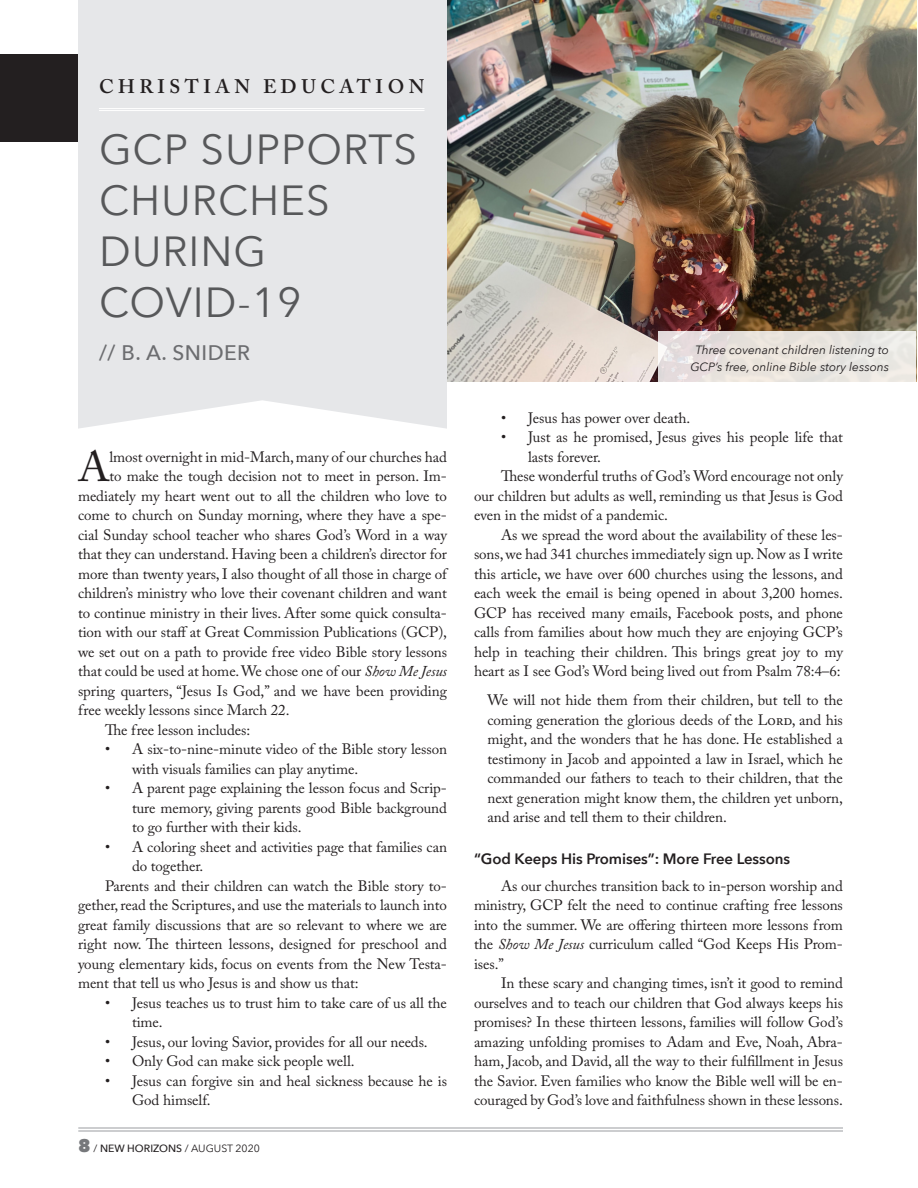
<style>
.page{position:relative;width:918px;height:1188px;background:#fff}
.page>*{position:absolute;margin:0;border:0;box-sizing:border-box;transform-origin:0 0}
.Main_text{font:42.45px "Adobe Caslon Pro";color:#231f20}
.Department_title{font:42px/51px "Avenir Next";letter-spacing:.02em;color:#57585a}
.Department_author{font:500 21px "Avenir Next";letter-spacing:.02em;color:#6c6d70}
.Department_name{font:600 19.5px "Adobe Caslon Pro";letter-spacing:.23em;color:#231f20}
.Main_text-2{font:15px/19.5px "Adobe Caslon Pro";letter-spacing:-.005em;color:#231f20;text-align:justify}
.Main_text_indented_q{font:15px/19.5px "Adobe Caslon Pro";letter-spacing:-.005em;color:#231f20;text-align:justify}
.Main_text_heading{font:600 15px "Avenir Next";letter-spacing:-.005em;color:#231f20}
.Photo_Caption{font:italic 12px/16.5px "Avenir Next";color:#231f20;text-align:center}
.t1{font:10.5px "Avenir Next";color:#231f20}
.s1{font-style:italic}
.s2{font-weight:800;font-size:18px;color:#76787b}
.s3{font-weight:500}
</style>
<div class="page">
<hr style="left:78px;top:1127px;width:765px;height:2px;background:#bcbdc0">
<hr style="left:78px;top:1130px;width:765px;height:2px;background:#bcbdc0">
<div style="left:0;top:54px;width:916px;height:87px;background:#231f20"></div>
<img style="left:447px;top:0;width:469px;height:382px">
<div style="left:78px;top:0;width:369px;height:429px;background:#e6e7e9"></div>
<hr style="left:99px;top:108px;width:325px;height:1px;background:#fff">
<hr style="left:99px;top:110px;width:325px;height:1px;background:#fff">
<div style="left:658px;top:331px;width:258px;height:51px;background:linear-gradient(to right,#e7dedc,#ebeae3)"></div>
<p class="Department_name" style="left:99px;top:75px;width:327px">CHRISTIAN EDUCATION</p>
<p class="Department_title" style="left:99px;top:122px;width:320px">GCP SUPPORTS<br>CHURCHES<br>DURING<br>COVID-19</p>
<p class="Department_author" style="left:99px;top:335px;width:153px">// B. A. SNIDER</p>
<p class="Main_text" style="left:78px;top:442px;width:33px">A</p>
<p class="Main_text-2" style="left:109px;top:447px;width:339px">lmost overnight in mid-March, many of our churches had</p>
<p class="Main_text-2" style="left:109px;top:466px;width:339px">to make the tough decision not to meet in person. Im-</p>
<p class="Main_text-2" style="left:78px;top:486px;width:371px">mediately my heart went out to all the children who love to</p>
<p class="Main_text-2" style="left:78px;top:505px;width:371px">come to church on Sunday morning, where they have a spe-</p>
<p class="Main_text-2" style="left:78px;top:525px;width:371px">cial Sunday school teacher who shares God’s Word in a way</p>
<p class="Main_text-2" style="left:78px;top:544px;width:371px">that they can understand. Having been a children’s director for</p>
<p class="Main_text-2" style="left:78px;top:564px;width:370px">more than twenty years, I also thought of all those in charge of</p>
<p class="Main_text-2" style="left:78px;top:583px;width:370px">children’s ministry who love their covenant children and want</p>
<p class="Main_text-2" style="left:78px;top:603px;width:371px">to continue ministry in their lives. After some quick consulta-</p>
<p class="Main_text-2" style="left:78px;top:622px;width:371px">tion with our staff at Great Commission Publications (GCP),</p>
<p class="Main_text-2" style="left:78px;top:642px;width:371px">we set out on a path to provide free video Bible story lessons</p>
<p class="Main_text-2" style="left:78px;top:661px;width:371px">that could be used at home. We chose one of our <span class="s1">Show Me Jesus</span></p>
<p class="Main_text-2" style="left:78px;top:681px;width:371px">spring quarters, “Jesus Is God,” and we have been providing</p>
<p class="Main_text-2" style="left:78px;top:700px;width:213px">free weekly lessons since March 22.</p>
<p class="Main_text-2" style="left:105px;top:720px;width:147px">The free lesson includes:</p>
<p class="Main_text-2" style="left:132px;top:739px;width:317px;text-indent:-27px">• A six-to-nine-minute video of the Bible story lesson with visuals families can play anytime.</p>
<p class="Main_text-2" style="left:132px;top:778px;width:317px;text-indent:-27px">• A parent page explaining the lesson focus and Scrip&shy;ture memory, giving parents good Bible background to go further with their kids.</p>
<p class="Main_text-2" style="left:132px;top:837px;width:317px;text-indent:-27px">• A coloring sheet and activities page that families can do together.</p>
<p class="Main_text-2" style="left:78px;top:876px;width:371px;text-indent:27px">Parents and their children can watch the Bible story to&shy;gether, read the Scriptures, and use the materials to launch into great family discussions that are so relevant to where we are right now. The thirteen lessons, designed for preschool and young elementary kids, focus on events from the New Testa&shy;ment that tell us who Jesus is and show us that:</p>
<p class="Main_text-2" style="left:132px;top:993px;width:317px;text-indent:-27px">• Jesus teaches us to trust him to take care of us all the time.</p>
<p class="Main_text-2" style="left:105px;top:1032px;width:324px">• Jesus, our loving Savior, provides for all our needs.</p>
<p class="Main_text-2" style="left:105px;top:1051px;width:251px">• Only God can make sick people well.</p>
<p class="Main_text-2" style="left:132px;top:1071px;width:317px;text-indent:-27px">• Jesus can forgive sin and heal sickness because he is<br>God himself.</p>
<p class="t1" style="left:78px;top:1139px;width:183px"><span class="s2">8</span> / <span class="s3">NEW HORIZONS</span> / AUGUST 2020</p>
<p class="Photo_Caption" style="left:690px;top:341px;width:200px">Three covenant children listening to<br>GCP’s free, online Bible story lessons</p>
<p class="Main_text-2" style="left:501px;top:408px;width:191px">• Jesus has power over death.</p>
<p class="Main_text-2" style="left:528px;top:427px;width:316px;text-indent:-27px">• Just as he promised, Jesus gives his people life that lasts forever.</p>
<p class="Main_text-2" style="left:474px;top:466px;width:371px;text-indent:27px">These wonderful truths of God’s Word encourage not only our children but adults as well, reminding us that Jesus is God even in the midst of a pandemic.</p>
<p class="Main_text-2" style="left:474px;top:525px;width:371px;text-indent:27px">As we spread the word about the availability of these les&shy;sons, we had 341 churches immediately sign up. Now as I write this article, we have over 600 churches using the lessons, and each week the email is being opened in about 3,200 homes.<br>GCP has received many emails, Facebook posts, and phone calls from families about how much they are enjoying GCP’s help in teaching their children. This brings great joy to my heart as I see God’s Word being lived out from Psalm 78:4–6:</p>
<p class="Main_text_indented_q" style="left:488px;top:690px;width:357px">We will not hide them from their children, but tell to the coming generation the glorious deeds of the Lord, and his might, and the wonders that he has done. He established a testimony in Jacob and appointed a law in Israel, which he commanded our fathers to teach to their children, that the next generation might know them, the children yet unborn, and arise and tell them to their children.</p>
<p class="Main_text_heading" style="left:474px;top:845px;width:318px">“God Keeps His Promises”: More Free Lessons</p>
<p class="Main_text-2" style="left:474px;top:876px;width:371px;text-indent:27px">As our churches transition back to in-person worship and ministry, GCP felt the need to continue crafting free lessons into the summer. We are offering thirteen more lessons from the <span class="s1">Show Me Jesus</span> curriculum called “God Keeps His Prom&shy;ises.”</p>
<p class="Main_text-2" style="left:474px;top:973px;width:371px;text-indent:27px">In these scary and changing times, isn’t it good to remind ourselves and to teach our children that God always keeps his promises? In these thirteen lessons, families will follow God’s amazing unfolding promises to Adam and Eve, Noah, Abra&shy;ham, Jacob, and David, all the way to their fulfillment in Jesus the Savior. Even families who know the Bible well will be en&shy;couraged by God’s love and faithfulness shown in these lessons.</p>
</div>
